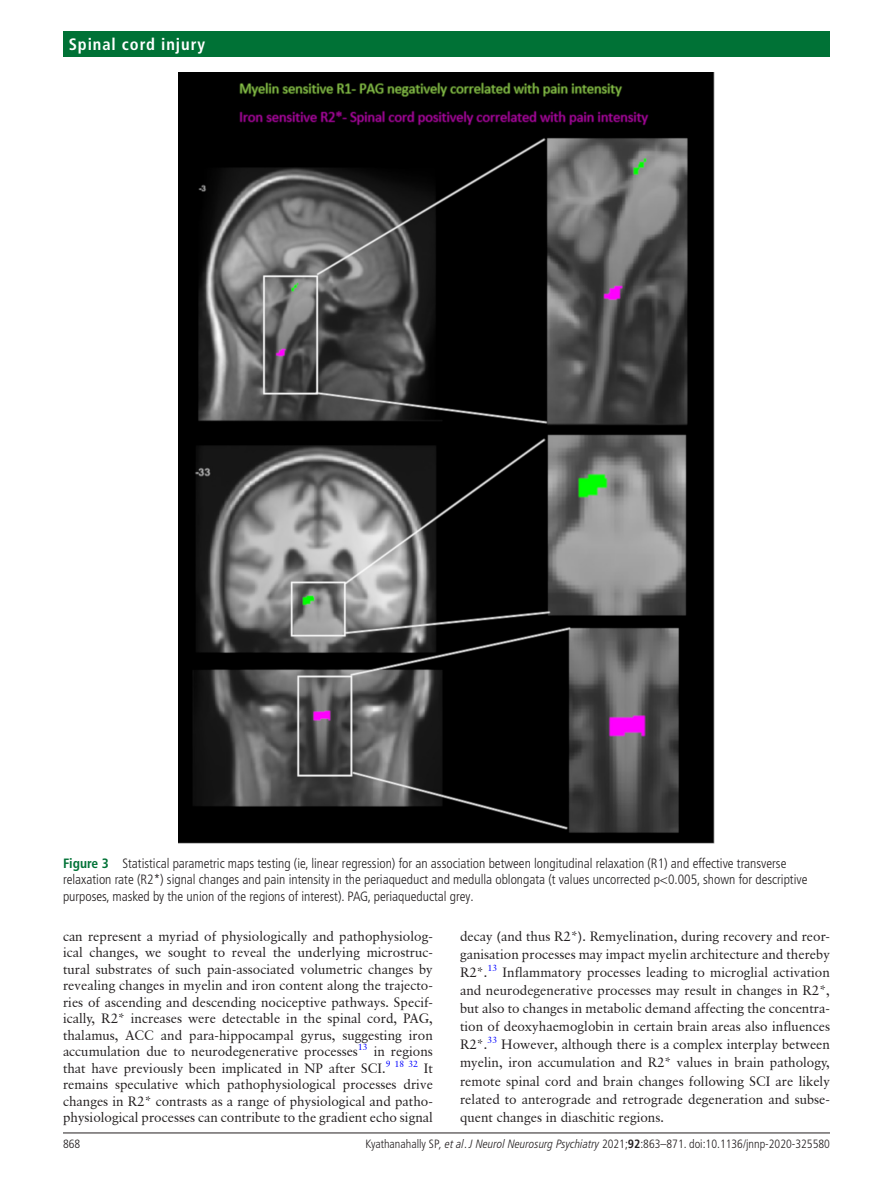
<style>
.page{position:relative;width:893px;height:1191px;background:#fff}
.page>*{position:absolute;margin:0;border:0;box-sizing:border-box;transform-origin:0 0}
.t1{font:700 condensed 16.5px "Frutiger LT Pro";letter-spacing:.055em;color:#fff}
.t2{font:13.5px/16.5px "Classical Garamond BT";color:#231f20;text-align:justify}
.t3{font:300 condensed 13.5px/16.5px "Frutiger LT Pro";color:#231f20}
.t4{font:300 condensed 12px "Frutiger LT Pro";color:#231f20}
.s1{font-weight:700;color:#007236}
.s2{font-style:italic}
.s3{font-weight:700}
</style>
<div class="page">
<hr style="left:63px;top:1132px;width:767px;height:1px;background:#231f20">
<div style="left:63px;top:31px;width:767px;height:25px;background:#007236"></div>
<img style="left:178px;top:72px;width:537px;height:771px">
<p class="t1" style="left:69px;top:34px;width:138px">Spinal cord injury</p>
<p class="t3" style="left:63px;top:854px;width:746px"><span class="s1">Figure 3</span> Statistical parametric maps testing (ie, linear regression) for an association between longitudinal relaxation (R1) and effective transverse relaxation rate (R2*) signal changes and pain intensity in the periaqueduct and medulla oblongata (t values uncorrected p&lt;0.005, shown for descriptive purposes, masked by the union of the regions of interest). PAG, periaqueductal grey.</p>
<p class="t2" style="left:63px;top:927px;width:371px">can represent a myriad of physiologically and pathophysiolog&shy;ical changes, we sought to reveal the underlying microstruc&shy;tural substrates of such pain-associated volumetric changes by revealing changes in myelin and iron content along the trajecto&shy;ries of ascending and descending nociceptive pathways. Specif&shy;ically, R2* increases were detectable in the spinal cord, PAG, thalamus, ACC and para-hippocampal gyrus, suggesting iron accumulation due to neurodegenerative processes<sup>13</sup> in regions that have previously been implicated in NP after SCI.<sup>9</sup> <sup>18</sup> <sup>32</sup> It remains speculative which pathophysiological processes drive changes in R2* contrasts as a range of physiological and patho&shy;physiological processes can contribute to the gradient echo signal</p>
<p class="t2" style="left:460px;top:926px;width:371px;line-height:18.1px">decay (and thus R2*). Remyelination, during recovery and reor&shy;ganisation processes may impact myelin architecture and thereby R2*.<sup>13</sup> Inflammatory processes leading to microglial activation and neurodegenerative processes may result in changes in R2*, but also to changes in metabolic demand affecting the concentra&shy;tion of deoxyhaemoglobin in certain brain areas also influences R2*.<sup>33</sup> However, although there is a complex interplay between myelin, iron accumulation and R2* values in brain pathology, remote spinal cord and brain changes following SCI are likely related to anterograde and retrograde degeneration and subse&shy;quent changes in diaschitic regions.</p>
<p class="t4" style="left:63px;top:1136px;width:19px">868</p>
<p class="t4" style="left:366px;top:1136px;width:466px">Kyathanahally SP<span class="s2">, et al</span>. <span class="s2">J Neurol Neurosurg Psychiatry</span> 2021;<span class="s3">92</span>:863–871. doi:10.1136/jnnp-2020-325580</p>
</div>
